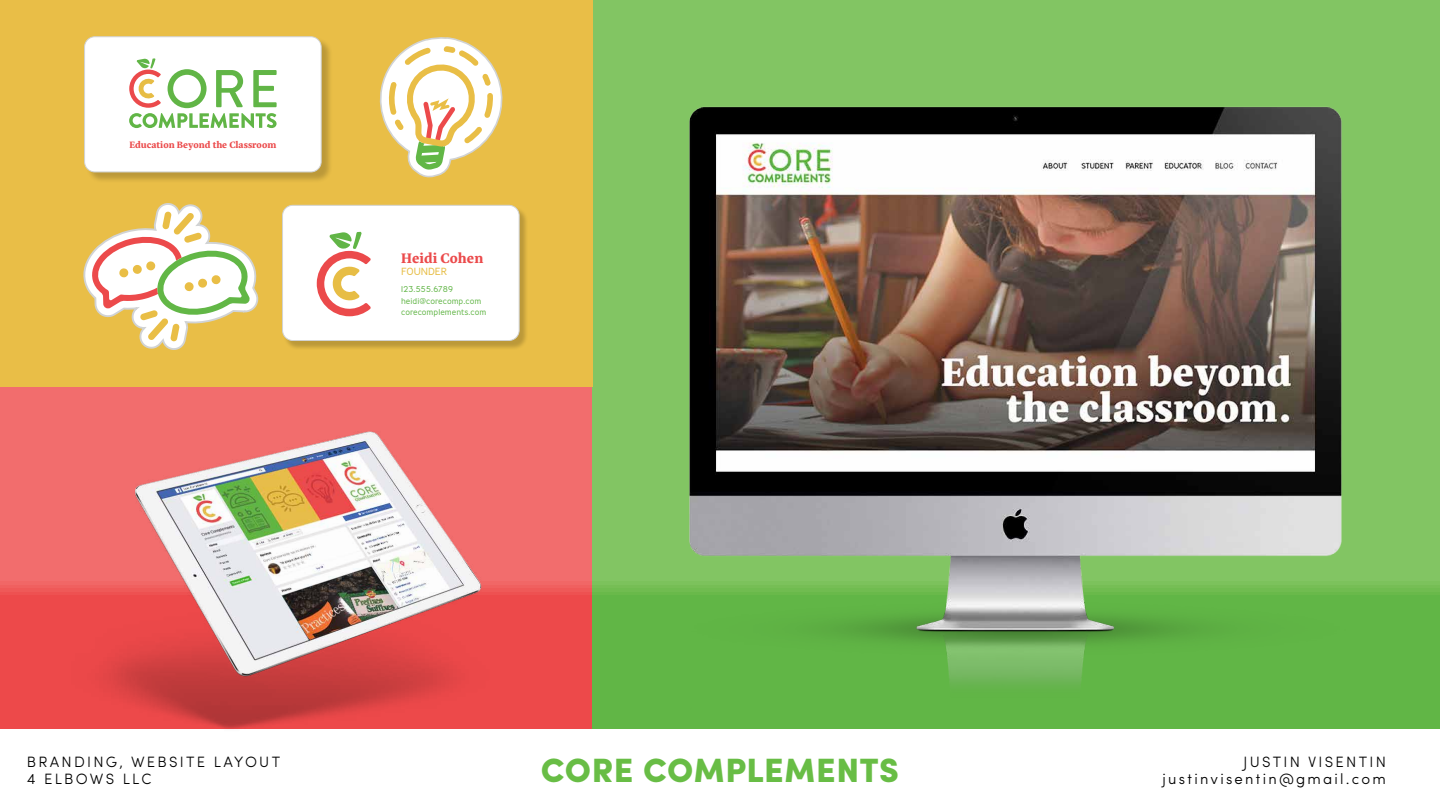
<style>
.page{position:relative;width:1440px;height:810px;background:#fff}
.page>*{position:absolute;margin:0;border:0;box-sizing:border-box;transform-origin:0 0}
.t1{font:900 33.75px "Sofia Pro";letter-spacing:.015em;color:#68bd45}
.t2{font:300 15px/17.2px "Sofia Pro";letter-spacing:.15em;color:#000}
.t3{font:700 14.1px "Eskorte Latin";color:#eb4a4b}
.t4{font:300 10.35px "Ministry";color:#e7bd45}
.t5{font:700 9.38px "Eskorte Latin";color:#eb4a4b}
.t6{font:300 8.48px/11.8px "Ministry";color:#61b546}
</style>
<div class="page">
<div style="left:592px;top:0;width:848px;height:729px;background:#61b646"></div>
<div style="left:592px;top:0;width:848px;height:596px;background:#82c563"></div>
<div style="left:592px;top:582px;width:848px;height:5px;background:#7cc25c"></div>
<div style="left:592px;top:585px;width:848px;height:5px;background:#76be55"></div>
<div style="left:592px;top:589px;width:848px;height:5px;background:#70bc50"></div>
<div style="left:592px;top:592px;width:848px;height:5px;background:#69b94a"></div>
<div style="left:592px;top:596px;width:848px;height:5px;background:#61b646"></div>
<img style="left:689px;top:106px;width:653px;height:579px">
<img style="left:0;top:387px;width:592px;height:342px">
<div style="left:0;top:0;width:592px;height:387px;background:#e9be47"></div>
<svg style="left:83px;top:203px;width:176px;height:147px"></svg>
<div style="left:283px;top:206px;width:246px;height:144px;background:#000;opacity:.2"></div>
<div style="left:283px;top:205px;width:236px;height:136px;background:#fff;border-radius:10px"></div>
<div style="left:282px;top:205px;width:238px;height:136px;border:1px solid #d1d3d4;border-radius:10px"></div>
<svg style="left:316px;top:231px;width:55px;height:85px"></svg>
<div style="left:85px;top:38px;width:248px;height:146px;background:#000;opacity:.2"></div>
<div style="left:85px;top:37px;width:236px;height:135px;background:#fff;border-radius:10px"></div>
<div style="left:84px;top:36px;width:238px;height:136px;border:1px solid #d1d3d4;border-radius:10px"></div>
<svg style="left:129px;top:58px;width:148px;height:70px"></svg>
<svg style="left:379px;top:37px;width:124px;height:141px"></svg>
<p class="t5" style="left:129px;top:139px;width:148px">Education Beyond the Classroom</p>
<p class="t3" style="left:401px;top:250px;width:84px">Heidi Cohen</p>
<p class="t4" style="left:401px;top:265px;width:47px">FOUNDER</p>
<p class="t6" style="left:401px;top:283px;width:87px">123.555.6789 heidi@corecomp.com corecomplements.com</p>
<p class="t2" style="left:27px;top:752px;width:255px">BRANDING, WEBSITE LAYOUT<br>4 ELBOWS LLC</p>
<h1 class="t1" style="left:541px;top:744px;width:360px">CORE COMPLEMENTS</h1>
<p class="t2" style="left:1243px;top:752px;width:144px">JUSTIN VISENTIN</p>
<p class="t2" style="left:1163px;top:769px;width:225px">justinvisentin@gmail.com</p>
</div>
